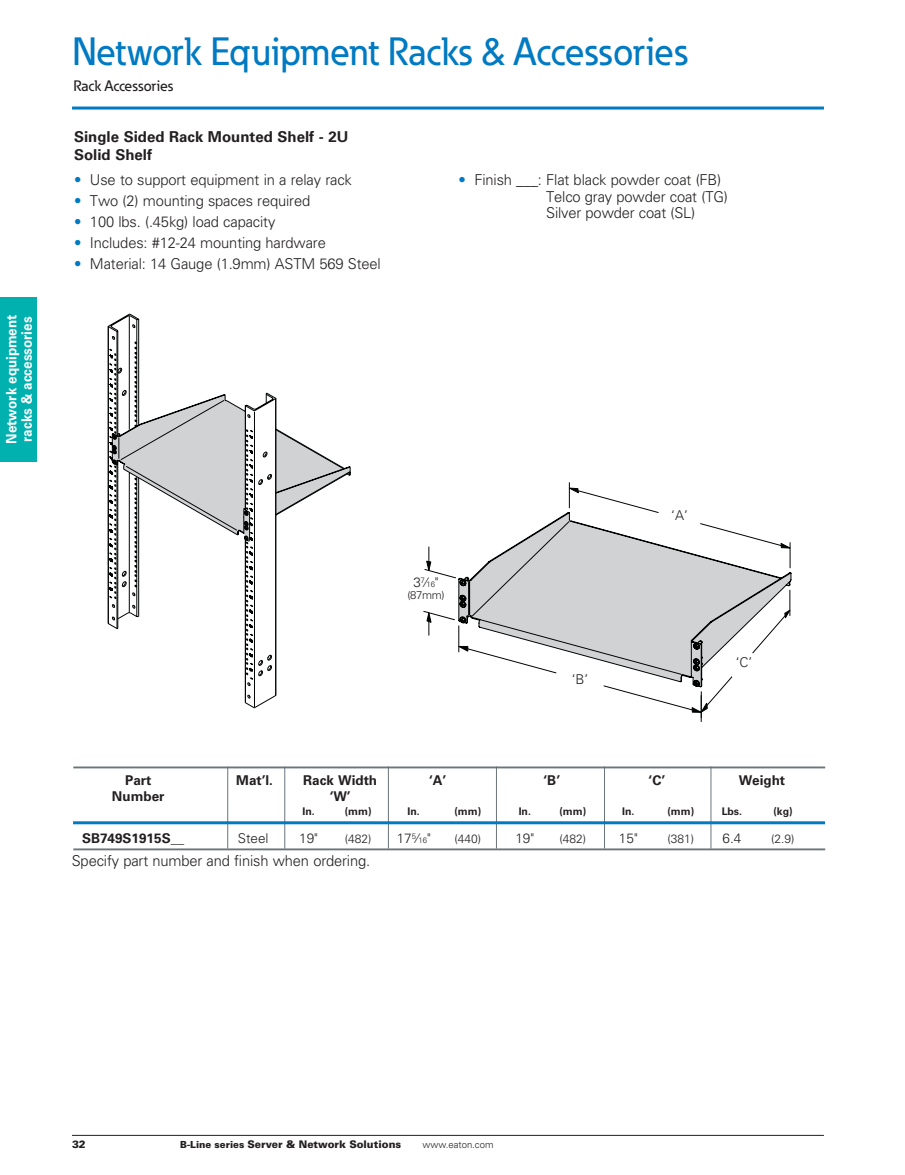
<style>
.page{position:relative;width:905px;height:1175px;background:#fff}
.page>*{position:absolute;margin:0;border:0;box-sizing:border-box;transform-origin:0 0}
.t1{font:500 39px "Eaton";color:#007ac2}
.Bul__Body_10_11_3{font:300 15px/16.5px "Univers LT Std";letter-spacing:-.01em;color:#231f20}
.Subhead_Bold_10_12_N{font:700 15px "Univers LT Std";color:#231f20}
.t2{font:500 15px "Eaton";color:#231f20}
.Subhead_Bold_10_12{font:700 15px "Univers LT Std";color:#231f20}
.t3{font:700 14.25px/15px "Univers LT Std";color:#fff;scale:.94 1}
.t4{font:700 13.5px "Univers LT Std";color:#231f20}
.t5{font:300 13.5px "Univers LT Std";color:#231f20}
.t6{font:300 12px "Univers LT Std";color:#231f20}
.t7{font:300 11.25px "Univers LT Std";color:#231f20}
.t8{font:900 10.5px "Univers LT Std";color:#231f20}
.t9{font:700 10.5px "Univers LT Std";color:#231f20}
.t10{font:300 9.75px "Univers LT Std";color:#231f20}
.s1{color:#007ac2}
.s2{font-size:7.8px}
.s3{font-size:9.75px}
</style>
<div class="page">
<div style="left:0;top:297px;width:36px;height:164px;background:#00b1b0"></div>
<svg style="left:72px;top:106px;width:752px;height:4px;background:#3f9ad1"></svg>
<hr style="left:72px;top:1135px;width:752px;height:1px;background:#231f20">
<svg style="left:108px;top:319px;width:242px;height:389px"></svg>
<svg style="left:423px;top:482px;width:301px;height:239px"></svg>
<svg style="left:458px;top:512px;width:333px;height:175px"></svg>
<div style="left:667px;top:510px;width:24px;height:20px;background:#fff"></div>
<div style="left:731px;top:657px;width:25px;height:20px;background:#fff"></div>
<div style="left:568px;top:673px;width:24px;height:20px;background:#fff"></div>
<hr style="left:496px;top:766px;width:1px;height:82px;background:#6a747b">
<hr style="left:227px;top:766px;width:1px;height:82px;background:#6a747b">
<hr style="left:284px;top:766px;width:1px;height:82px;background:#6a747b">
<hr style="left:388px;top:766px;width:1px;height:82px;background:#6a747b">
<hr style="left:604px;top:766px;width:1px;height:82px;background:#6a747b">
<hr style="left:710px;top:766px;width:1px;height:82px;background:#6a747b">
<hr style="left:73px;top:821px;width:752px;height:3px;background:#007ac2">
<hr style="left:73px;top:766px;width:752px;height:2px;background:#6a747b">
<hr style="left:73px;top:848px;width:752px;height:2px;background:#6a747b">
<p class="t3" style="left:4px;top:444px;width:139px;rotate:-90deg">Network equipment racks &amp; accessories</p>
<h1 class="t1" style="left:72px;top:28px;width:617px">Network Equipment Racks &amp; Accessories</h1>
<p class="t2" style="left:73px;top:77px;width:101px">Rack Accessories</p>
<p class="Subhead_Bold_10_12_N" style="left:74px;top:128px;width:276px">Single Sided Rack Mounted Shelf - 2U</p>
<p class="Subhead_Bold_10_12" style="left:74px;top:146px;width:79px">Solid Shelf</p>
<p class="Bul__Body_10_11_3" style="left:74px;top:172px;width:279px"><span class="s1">•</span> Use to support equipment in a relay rack</p>
<p class="Bul__Body_10_11_3" style="left:74px;top:193px;width:238px"><span class="s1">•</span> Two (2) mounting spaces required</p>
<p class="Bul__Body_10_11_3" style="left:74px;top:214px;width:203px"><span class="s1">•</span> 100 lbs. (.45kg) load capacity</p>
<p class="Bul__Body_10_11_3" style="left:74px;top:235px;width:253px"><span class="s1">•</span> Includes: #12-24 mounting hardware</p>
<p class="Bul__Body_10_11_3" style="left:74px;top:256px;width:308px"><span class="s1">•</span> Material: 14 Gauge (1.9mm) ASTM 569 Steel</p>
<p class="Bul__Body_10_11_3" style="left:546px;top:172px;width:183px;text-indent:-88px"><span class="s1">•</span> Finish ___: Flat black powder coat (FB)<br>Telco gray powder coat (TG)<br>Silver powder coat (SL)</p>
<p class="t5" style="left:413px;top:574px;width:27px">3<sup>7</sup>⁄<span class="s2">16</span>"</p>
<p class="t7" style="left:407px;top:588px;width:39px">(87mm)</p>
<p class="t5" style="left:572px;top:670px;width:18px">‘B’</p>
<p class="t5" style="left:671px;top:507px;width:18px">‘A’</p>
<p class="t5" style="left:735px;top:653px;width:18px">‘C’</p>
<p class="t4" style="left:125px;top:772px;width:28px">Part</p>
<p class="t4" style="left:236px;top:772px;width:38px">Mat’l.</p>
<p class="t4" style="left:303px;top:772px;width:75px">Rack Width</p>
<p class="t4" style="left:429px;top:772px;width:19px">‘A’</p>
<p class="t4" style="left:543px;top:772px;width:18px">‘B’</p>
<p class="t4" style="left:648px;top:772px;width:18px">‘C’</p>
<p class="t4" style="left:738px;top:772px;width:48px">Weight</p>
<p class="t4" style="left:112px;top:788px;width:54px">Number</p>
<p class="t4" style="left:330px;top:788px;width:23px">‘W’</p>
<p class="t9" style="left:302px;top:805px;width:14px">In.</p>
<p class="t9" style="left:345px;top:805px;width:28px">(mm)</p>
<p class="t9" style="left:407px;top:805px;width:14px">In.</p>
<p class="t9" style="left:454px;top:805px;width:28px">(mm)</p>
<p class="t9" style="left:518px;top:805px;width:14px">In.</p>
<p class="t9" style="left:559px;top:805px;width:28px">(mm)</p>
<p class="t9" style="left:622px;top:805px;width:14px">In.</p>
<p class="t9" style="left:667px;top:805px;width:28px">(mm)</p>
<p class="t9" style="left:721px;top:805px;width:22px">Lbs.</p>
<p class="t9" style="left:773px;top:805px;width:21px">(kg)</p>
<p class="t4" style="left:82px;top:830px;width:104px">SB749S1915S__</p>
<p class="t5" style="left:238px;top:830px;width:32px">Steel</p>
<p class="t5" style="left:299px;top:830px;width:20px">19"</p>
<p class="t6" style="left:345px;top:831px;width:28px">(482)</p>
<p class="t5" style="left:396px;top:830px;width:36px">17<sup>5</sup>⁄<span class="s2">16</span>"</p>
<p class="t6" style="left:454px;top:831px;width:28px">(440)</p>
<p class="t5" style="left:515px;top:830px;width:20px">19"</p>
<p class="t6" style="left:559px;top:831px;width:28px">(482)</p>
<p class="t5" style="left:619px;top:830px;width:20px">15"</p>
<p class="t6" style="left:667px;top:831px;width:28px">(381)</p>
<p class="t5" style="left:722px;top:830px;width:20px">6.4</p>
<p class="t6" style="left:771px;top:831px;width:25px">(2.9)</p>
<p class="Bul__Body_10_11_3" style="left:72px;top:852px;width:300px">Specify part number and finish when ordering.</p>
<p class="t8" style="left:72px;top:1137px;width:15px">32</p>
<p class="t8" style="left:180px;top:1137px;width:223px"><span class="s3">B-Line series</span> Server &amp; Network Solutions</p>
<p class="t10" style="left:422px;top:1138px;width:72px">www.eaton.com</p>
</div>
